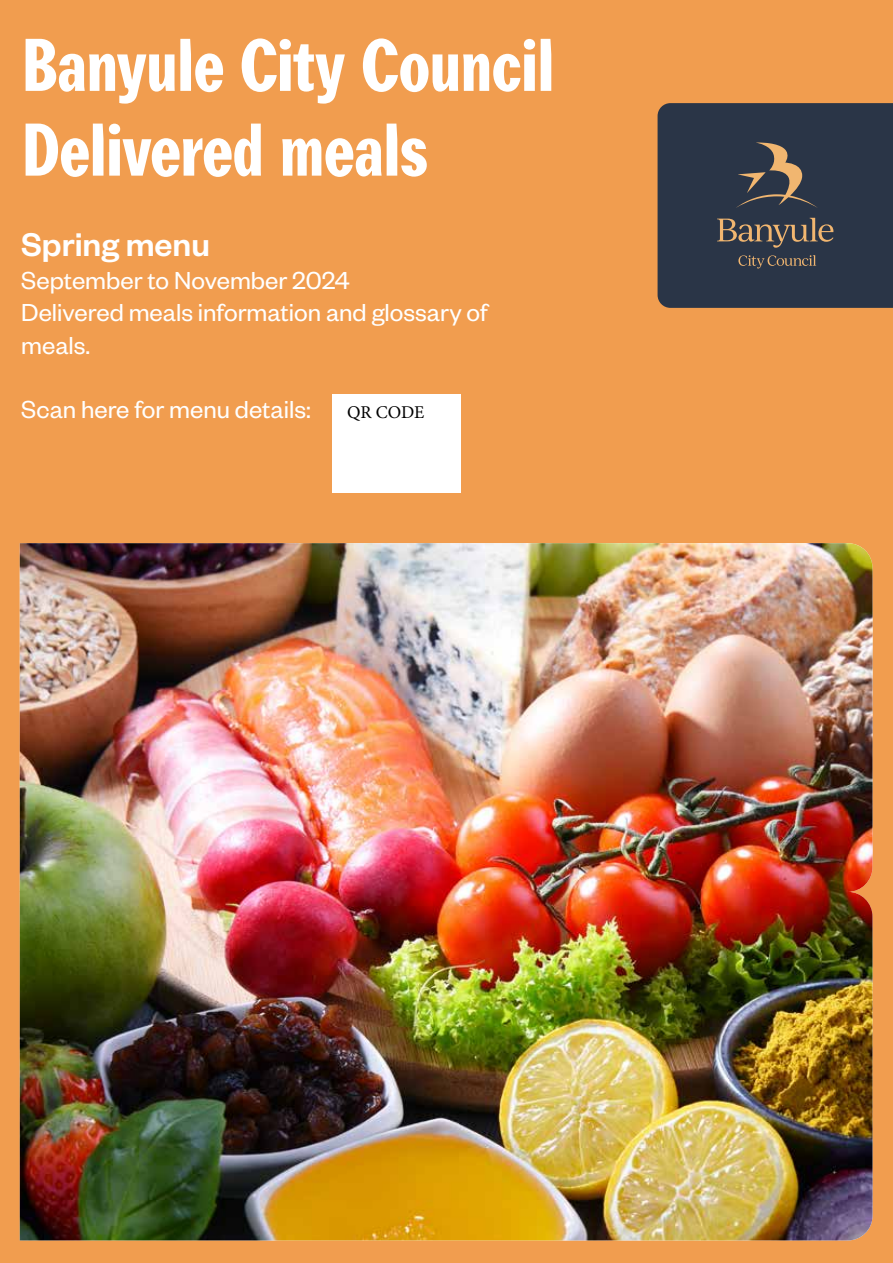
<style>
.page{position:relative;width:893px;height:1263px;background:#f19d4f}
.page>*{position:absolute;margin:0;border:0;box-sizing:border-box;transform-origin:0 0}
.t1{font:72px/84.8px "Agipo Bold Cond";letter-spacing:-.025em;color:#fff}
.t2{font:500 36px "Founders Grotesk";color:#fff}
.t3{font:27px/32.4px "Founders Grotesk";color:#fff}
.t4{font:18px "Minion Pro";letter-spacing:-.01em;color:#000}
</style>
<div class="page">
<img style="left:20px;top:543px;width:852px;height:697px">
<div style="left:658px;top:103px;width:235px;height:205px;background:#2a3547"></div>
<svg style="left:717px;top:218px;width:116px;height:30px;background:#575250"></svg>
<svg style="left:738px;top:255px;width:78px;height:13px"></svg>
<svg style="left:736px;top:142px;width:82px;height:66px;background:#4f4d4e"></svg>
<div style="left:332px;top:394px;width:129px;height:99px;background:#fff"></div>
<h1 class="t1" style="left:21px;top:17px;width:535px">Banyule City Council<br>Delivered meals</h1>
<h2 class="t2" style="left:21px;top:222px;width:190px">Spring menu</h2>
<p class="t3" style="left:21px;top:263px;width:468px">September to November 2024<br>Delivered meals information and glossary of meals.</p>
<p class="t3" style="left:21px;top:392px;width:291px">Scan here for menu details:</p>
<p class="t4" style="left:347px;top:400px;width:79px">QR CODE</p>
</div>
